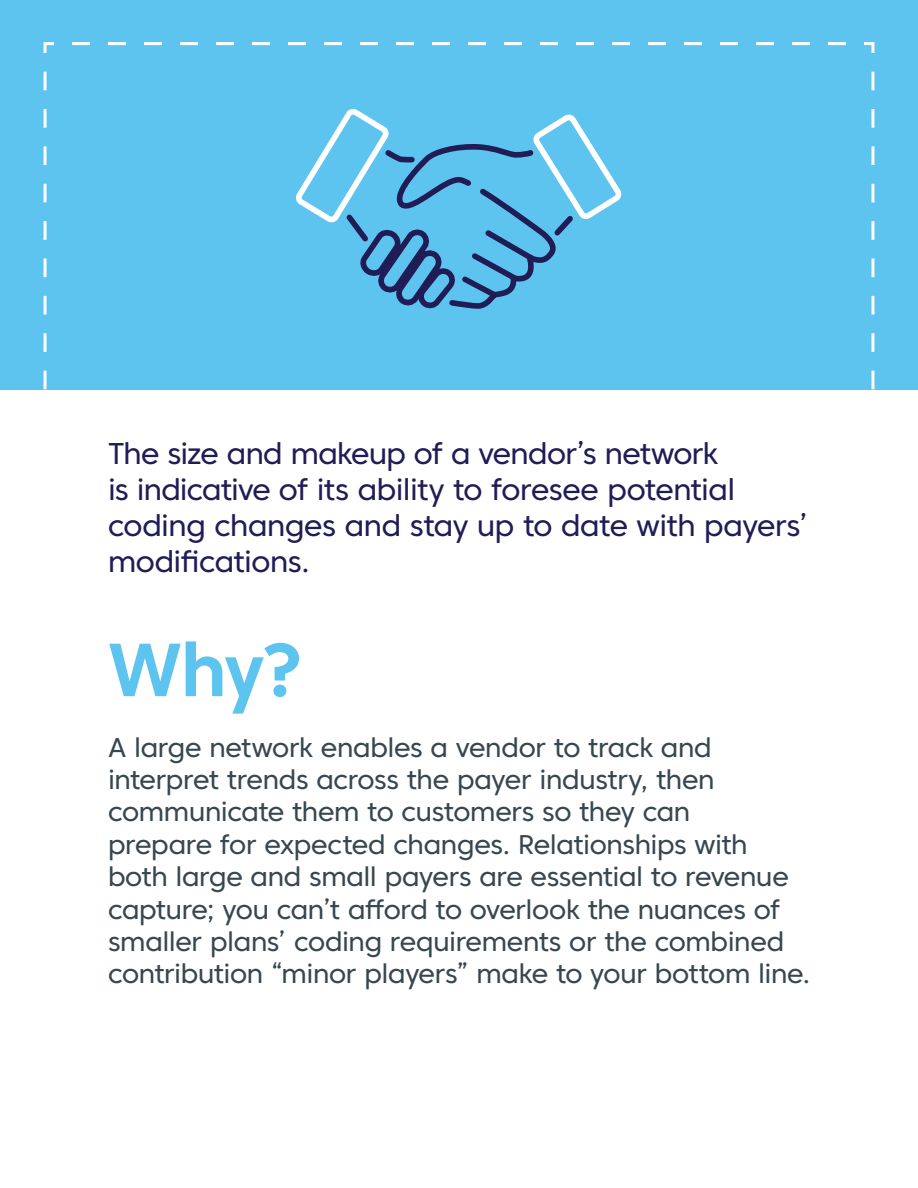
<style>
.page{position:relative;width:918px;height:1188px;background:#fff}
.page>*{position:absolute;margin:0;border:0;box-sizing:border-box;transform-origin:0 0}
.t1{font:700 75px "Core Sans C 65";color:#5dc3ef}
.t2{font:30px/36px "Core Sans C 45";letter-spacing:-.02em;color:#201c55}
.t3{font:27px/32.4px "Core Sans C 45";letter-spacing:-.015em;color:#37474f}
</style>
<div class="page">
<div style="left:0;top:0;width:918px;height:389px;background:#5dc3ef"></div>
<svg style="left:42px;top:42px;width:834px;height:348px"></svg>
<svg style="left:161px;top:118px;width:102px;height:94px"></svg>
<svg style="left:291px;top:104px;width:336px;height:211px"></svg>
<p class="t2" style="left:108px;top:435px;width:701px">The size and makeup of a vendor’s network<br>is indicative of its ability to foresee potential coding changes and stay up to date with payers’ modifications.</p>
<h1 class="t1" style="left:108px;top:623px;width:197px">Why?</h1>
<p class="t3" style="left:108px;top:731px;width:704px">A large network enables a vendor to track and interpret trends across the payer industry, then communicate them to customers so they can<br>prepare for expected changes. Relationships with both large and small payers are essential to revenue capture; you can’t afford to overlook the nuances of smaller plans’ coding requirements or the combined contribution “minor players” make to your bottom line.</p>
</div>
